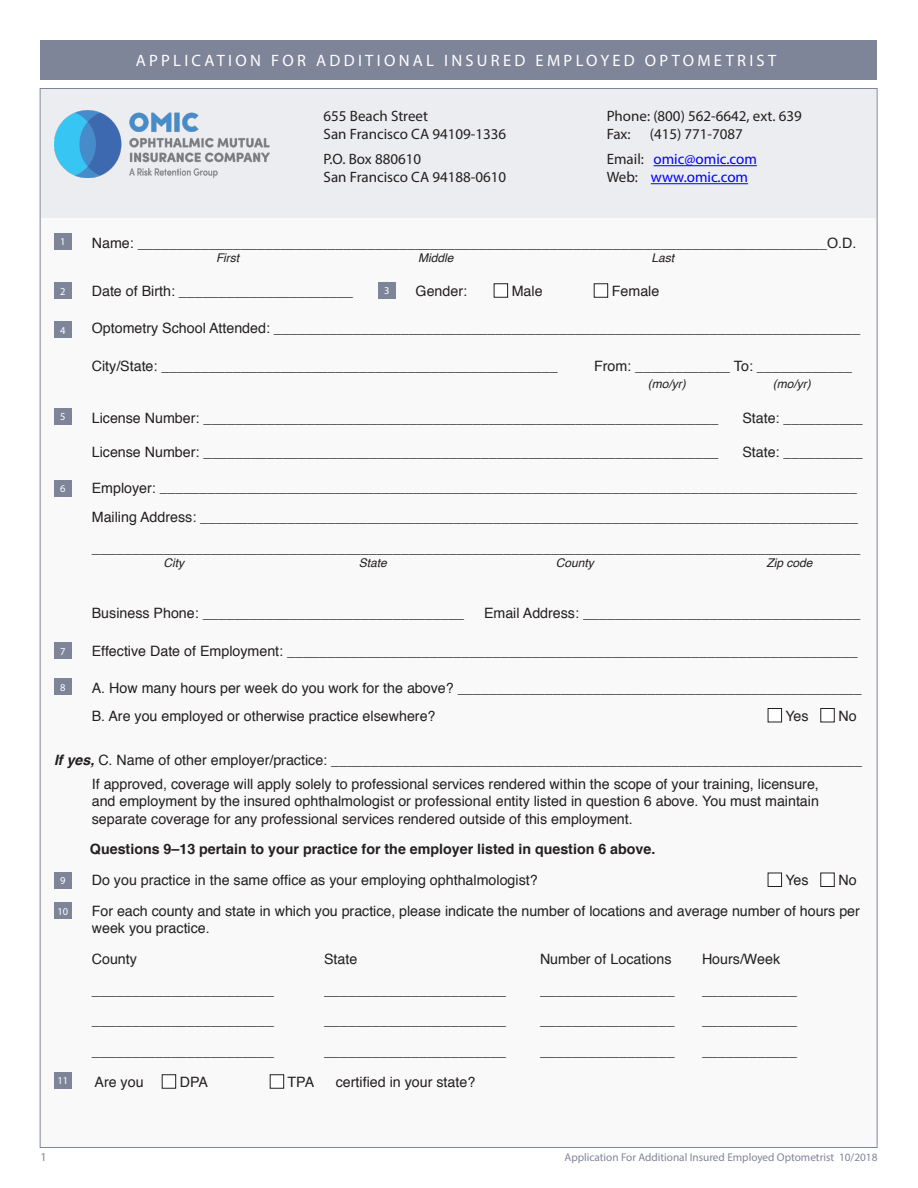
<style>
.page{position:relative;width:918px;height:1188px;background:#fff}
.page>*{position:absolute;margin:0;border:0;box-sizing:border-box;transform-origin:0 0}
.t1{font:16.5px "Myriad Pro";letter-spacing:.2em;color:#fff}
.t2{font:15px "Myriad Pro";color:#231f20}
.t3{font:15px "Myriad Pro";color:#00f}
._125_insert{font:14.25px "Helvetica";color:#231f20}
._0625_insert{font:14.25px/17.2px "Helvetica";color:#231f20;text-align:justify}
.yes_no{font:14.25px "Helvetica";color:#231f20}
.t4{font:700 14.25px "Helvetica";color:#231f20}
.yes_no-2{font:italic 12px "Helvetica";color:#231f20}
._125_insert-2{font:italic 12px "Helvetica";color:#231f20}
.t5{font:12px "Myriad Pro";color:#7e8599}
.t6{font:11.25px "Myriad Pro";color:#7e8599}
.t7{font:10.5px "Myriad Pro";color:#fff}
.s1{color:#231f20}
.s2{font-weight:700;font-style:italic}
</style>
<div class="page">
<div style="left:40px;top:88px;width:838px;height:1060px;background:#f9f9fa;border:1px solid #7e8599"></div>
<div style="left:41px;top:89px;width:835px;height:129px;background:#ecedf0"></div>
<hr style="left:654px;top:165px;width:103px;height:1px;background:#00f">
<hr style="left:651px;top:183px;width:97px;height:1px;background:#00f">
<img style="left:55px;top:110px;width:214px;height:67px">
<div style="left:40px;top:40px;width:838px;height:41px;background:#7e8599"></div>
<div style="left:54px;top:233px;width:18px;height:16px;background:#7e8599"></div>
<div style="left:54px;top:283px;width:18px;height:16px;background:#7e8599"></div>
<div style="left:378px;top:282px;width:18px;height:17px;background:#7e8599"></div>
<div style="left:494px;top:284px;width:14px;height:13px;background:#fff"></div>
<div style="left:494px;top:284px;width:14px;height:13px;border:1px solid #231f20"></div>
<div style="left:594px;top:284px;width:14px;height:13px;background:#fff"></div>
<div style="left:594px;top:284px;width:14px;height:13px;border:1px solid #231f20"></div>
<div style="left:54px;top:322px;width:18px;height:16px;background:#7e8599"></div>
<div style="left:54px;top:408px;width:18px;height:16px;background:#7e8599"></div>
<div style="left:54px;top:480px;width:18px;height:16px;background:#7e8599"></div>
<div style="left:54px;top:643px;width:18px;height:16px;background:#7e8599"></div>
<div style="left:54px;top:679px;width:18px;height:16px;background:#7e8599"></div>
<div style="left:768px;top:709px;width:14px;height:13px;background:#fff"></div>
<div style="left:768px;top:708px;width:14px;height:14px;border:1px solid #231f20"></div>
<div style="left:821px;top:709px;width:13px;height:13px;background:#fff"></div>
<div style="left:821px;top:708px;width:13px;height:14px;border:1px solid #231f20"></div>
<div style="left:54px;top:872px;width:18px;height:16px;background:#7e8599"></div>
<div style="left:768px;top:873px;width:14px;height:13px;background:#fff"></div>
<div style="left:768px;top:873px;width:14px;height:14px;border:1px solid #231f20"></div>
<div style="left:821px;top:873px;width:13px;height:13px;background:#fff"></div>
<div style="left:54px;top:903px;width:18px;height:16px;background:#7e8599"></div>
<div style="left:54px;top:1072px;width:18px;height:16px;background:#7e8599"></div>
<div style="left:162px;top:1075px;width:14px;height:13px;background:#fff"></div>
<div style="left:162px;top:1075px;width:14px;height:13px;border:1px solid #231f20"></div>
<div style="left:270px;top:1075px;width:14px;height:13px;background:#fff"></div>
<div style="left:270px;top:1075px;width:14px;height:13px;border:1px solid #231f20"></div>
<div style="left:34px;top:80px;width:861px;height:8px;background:#fff"></div>
<p class="t1" style="left:136px;top:51px;width:642px">APPLICATION FOR ADDITIONAL INSURED EMPLOYED OPTOMETRIST</p>
<p class="t1" style="left:138px;top:53px;width:642px">APPLICATION FOR ADDITIONAL INSURED EMPLOYED OPTOMETRIST</p>
<p class="t2" style="left:324px;top:107px;width:106px">655 Beach Street</p>
<p class="t2" style="left:324px;top:125px;width:184px">San Francisco CA 94109-1336</p>
<p class="t2" style="left:324px;top:150px;width:99px">P.O. Box 880610</p>
<p class="t2" style="left:324px;top:168px;width:184px">San Francisco CA 94188-0610</p>
<p class="t2" style="left:607px;top:107px;width:197px">Phone: (800) 562-6642, ext. 639</p>
<p class="t2" style="left:607px;top:125px;width:25px">Fax:</p>
<p class="t2" style="left:650px;top:125px;width:95px">(415) 771-7087</p>
<p class="t3" style="left:607px;top:150px;width:152px"><span class="s1">Email:</span> omic@omic.com</p>
<p class="t3" style="left:607px;top:168px;width:143px"><span class="s1">Web:</span> www.omic.com</p>
<p class="t7" style="left:60px;top:235px;width:7px">1</p>
<p class="_0625_insert" style="left:92px;top:235px;width:766px">Name: _______________________________________________________________________________________O.D.</p>
<p class="yes_no-2" style="left:216px;top:249px;width:25px">First</p>
<p class="yes_no-2" style="left:418px;top:249px;width:37px">Middle</p>
<p class="yes_no-2" style="left:651px;top:249px;width:24px">Last</p>
<p class="t7" style="left:60px;top:285px;width:7px">2</p>
<p class="_0625_insert" style="left:92px;top:283px;width:263px">Date of Birth: ______________________</p>
<p class="t7" style="left:384px;top:284px;width:7px">3</p>
<p class="_0625_insert" style="left:416px;top:283px;width:53px">Gender:</p>
<p class="_0625_insert" style="left:512px;top:283px;width:32px">Male</p>
<p class="_0625_insert" style="left:612px;top:283px;width:49px">Female</p>
<p class="t7" style="left:60px;top:324px;width:7px">4</p>
<p class="_125_insert" style="left:92px;top:317px;width:770px">Optometry School Attended: __________________________________________________________________________</p>
<p class="_125_insert" style="left:92px;top:355px;width:467px">City/State: __________________________________________________</p>
<p class="_125_insert" style="left:594px;top:355px;width:260px">From: ____________ To: ____________</p>
<p class="_125_insert-2" style="left:648px;top:375px;width:39px">(mo/yr)</p>
<p class="_125_insert-2" style="left:773px;top:375px;width:39px">(mo/yr)</p>
<p class="t7" style="left:60px;top:410px;width:7px">5</p>
<p class="_125_insert" style="left:92px;top:407px;width:628px">License Number: _________________________________________________________________</p>
<p class="_125_insert" style="left:742px;top:407px;width:122px">State: __________</p>
<p class="_125_insert" style="left:92px;top:441px;width:628px">License Number: _________________________________________________________________</p>
<p class="_125_insert" style="left:742px;top:441px;width:122px">State: __________</p>
<p class="t7" style="left:60px;top:482px;width:7px">6</p>
<p class="_125_insert" style="left:92px;top:476px;width:767px">Employer: ________________________________________________________________________________________</p>
<p class="yes_no" style="left:92px;top:506px;width:768px">Mailing Address: ___________________________________________________________________________________</p>
<p class="yes_no" style="left:92px;top:537px;width:770px">_________________________________________________________________________________________________</p>
<p class="yes_no-2" style="left:164px;top:554px;width:22px">City</p>
<p class="yes_no-2" style="left:359px;top:554px;width:30px">State</p>
<p class="yes_no-2" style="left:556px;top:554px;width:40px">County</p>
<p class="yes_no-2" style="left:766px;top:554px;width:48px">Zip code</p>
<p class="yes_no" style="left:92px;top:602px;width:374px">Business Phone: _________________________________</p>
<p class="yes_no" style="left:484px;top:602px;width:378px">Email Address: ___________________________________</p>
<p class="t7" style="left:60px;top:645px;width:7px">7</p>
<p class="_125_insert" style="left:92px;top:640px;width:767px">Effective Date of Employment: ________________________________________________________________________</p>
<p class="t7" style="left:60px;top:681px;width:7px">8</p>
<p class="_125_insert" style="left:92px;top:677px;width:772px">A. How many hours per week do you work for the above? ___________________________________________________</p>
<p class="_0625_insert" style="left:92px;top:707px;width:345px">B. Are you employed or otherwise practice elsewhere?</p>
<p class="_0625_insert" style="left:785px;top:707px;width:25px">Yes</p>
<p class="_0625_insert" style="left:838px;top:707px;width:20px">No</p>
<p class="_0625_insert" style="left:54px;top:752px;width:810px"><span class="s2">If yes,</span> C. Name of other employer/practice: ___________________________________________________________________</p>
<p class="_0625_insert" style="left:92px;top:776px;width:729px">If approved, coverage will apply solely to professional services rendered within the scope of your training, licensure, and employment by the insured ophthalmologist or professional entity listed in question 6 above. You must maintain separate coverage for any professional services rendered outside of this employment.</p>
<p class="t4" style="left:90px;top:838px;width:567px">Questions 9–13 pertain to your practice for the employer listed in question 6 above.</p>
<p class="t7" style="left:60px;top:874px;width:7px">9</p>
<p class="_0625_insert" style="left:92px;top:872px;width:447px">Do you practice in the same office as your employing ophthalmologist?</p>
<p class="_0625_insert" style="left:785px;top:872px;width:25px">Yes</p>
<p class="_0625_insert" style="left:838px;top:872px;width:20px">No</p>
<p class="t7" style="left:58px;top:905px;width:12px">10</p>
<p class="_0625_insert" style="left:92px;top:903px;width:770px">For each county and state in which you practice, please indicate the number of locations and average number of hours per week you practice.</p>
<p class="_125_insert" style="left:92px;top:948px;width:47px">County</p>
<p class="_125_insert" style="left:324px;top:948px;width:35px">State</p>
<p class="_125_insert" style="left:540px;top:948px;width:133px">Number of Locations</p>
<p class="_125_insert" style="left:702px;top:948px;width:80px">Hours/Week</p>
<p class="_125_insert" style="left:92px;top:979px;width:184px">_______________________</p>
<p class="_125_insert" style="left:324px;top:979px;width:184px">_______________________</p>
<p class="_125_insert" style="left:540px;top:979px;width:136px">_________________</p>
<p class="_125_insert" style="left:702px;top:979px;width:97px">____________</p>
<p class="_125_insert" style="left:92px;top:1009px;width:184px">_______________________</p>
<p class="_125_insert" style="left:324px;top:1009px;width:184px">_______________________</p>
<p class="_125_insert" style="left:540px;top:1009px;width:136px">_________________</p>
<p class="_125_insert" style="left:702px;top:1009px;width:97px">____________</p>
<p class="_125_insert" style="left:92px;top:1040px;width:184px">_______________________</p>
<p class="_125_insert" style="left:324px;top:1040px;width:184px">_______________________</p>
<p class="_125_insert" style="left:540px;top:1040px;width:136px">_________________</p>
<p class="_125_insert" style="left:702px;top:1040px;width:97px">____________</p>
<p class="t7" style="left:58px;top:1074px;width:12px">11</p>
<p class="_125_insert" style="left:95px;top:1071px;width:51px">Are you</p>
<p class="_125_insert" style="left:180px;top:1071px;width:30px">DPA</p>
<p class="_125_insert" style="left:288px;top:1071px;width:28px">TPA</p>
<p class="_125_insert" style="left:336px;top:1071px;width:141px">certified in your state?</p>
<p class="t5" style="left:40px;top:1150px;width:8px">1</p>
<p class="t6" style="left:565px;top:1151px;width:314px">Application For Additional Insured Employed Optometrist 10/2018</p>
</div>
